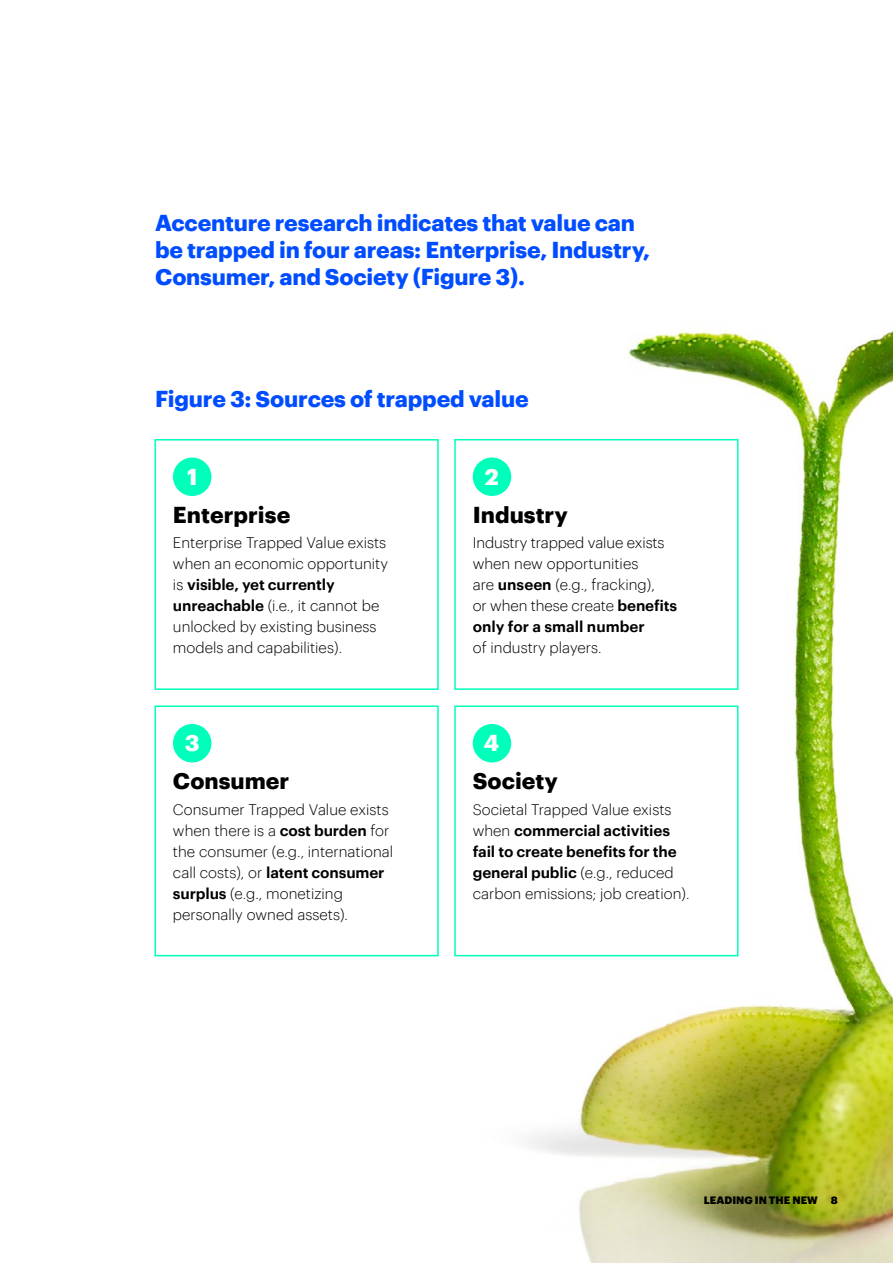
<style>
.page{position:relative;width:893px;height:1263px;background:#fff}
.page>*{position:absolute;margin:0;border:0;box-sizing:border-box;transform-origin:0 0}
.BOLD_INTRO{font:700 22.5px/27px "Graphik";letter-spacing:-.01em;color:#004dff}
.BOLD_INTRO-2{font:700 22.5px "Graphik";color:#000}
.t1{font:700 22.5px "Graphik";color:#fff}
.BODY_copy{font:300 15px/21px "Graphik";color:#000}
.t2{font:900 10.5px "Graphik";letter-spacing:.005em;color:#000}
.s1{font-weight:600}
</style>
<div class="page">
<img style="left:438px;top:322px;width:455px;height:941px">
<div style="left:173px;top:457px;width:38px;height:39px;background:#0fb;border-radius:50%"></div>
<div style="left:154px;top:439px;width:285px;height:251px;border:2px solid #0fb"></div>
<div style="left:173px;top:724px;width:38px;height:38px;background:#0fb;border-radius:50%"></div>
<div style="left:154px;top:705px;width:285px;height:251px;border:2px solid #0fb"></div>
<div style="left:473px;top:457px;width:38px;height:39px;background:#0fb;border-radius:50%"></div>
<div style="left:454px;top:439px;width:284px;height:251px;border:2px solid #0fb"></div>
<div style="left:473px;top:724px;width:38px;height:38px;background:#0fb;border-radius:50%"></div>
<div style="left:454px;top:705px;width:284px;height:251px;border:2px solid #0fb"></div>
<p class="BOLD_INTRO" style="left:155px;top:207px;width:497px">Accenture research indicates that value can be trapped in four areas: Enterprise, Industry,<br>Consumer, and Society (Figure 3).</p>
<p class="BOLD_INTRO" style="left:155px;top:383px;width:375px">Figure 3: Sources of trapped value</p>
<p class="t1" style="left:187px;top:459px;width:12px">1</p>
<p class="BOLD_INTRO-2" style="left:173px;top:497px;width:119px">Enterprise</p>
<p class="BODY_copy" style="left:173px;top:531px;width:217px">Enterprise Trapped Value exists when an economic opportunity is <span class="s1">visible, yet currently unreachable</span> (i.e., it cannot be unlocked by existing business models and capabilities).</p>
<p class="t1" style="left:185px;top:725px;width:16px">3</p>
<p class="BOLD_INTRO-2" style="left:173px;top:764px;width:118px">Consumer</p>
<p class="BODY_copy" style="left:173px;top:798px;width:222px">Consumer Trapped Value exists when there is a <span class="s1">cost burden</span> for the consumer (e.g., international call costs), or <span class="s1">latent consumer surplus</span> (e.g., monetizing personally owned assets).</p>
<p class="t1" style="left:485px;top:459px;width:16px">2</p>
<p class="BOLD_INTRO-2" style="left:473px;top:497px;width:97px">Industry</p>
<p class="BODY_copy" style="left:473px;top:531px;width:206px">Industry trapped value exists when new opportunities<br>are <span class="s1">unseen</span> (e.g., fracking),<br>or when these create <span class="s1">benefits only for a small number<br></span>of industry players.</p>
<p class="t1" style="left:484px;top:725px;width:17px">4</p>
<p class="BOLD_INTRO-2" style="left:473px;top:764px;width:87px">Society</p>
<p class="BODY_copy" style="left:473px;top:798px;width:218px">Societal Trapped Value exists when <span class="s1">commercial activities fail to create benefits for the general public</span> (e.g., reduced carbon emissions; job creation).</p>
<p class="t2" style="left:704px;top:1191px;width:136px">LEADING IN THE NEW 8</p>
</div>
